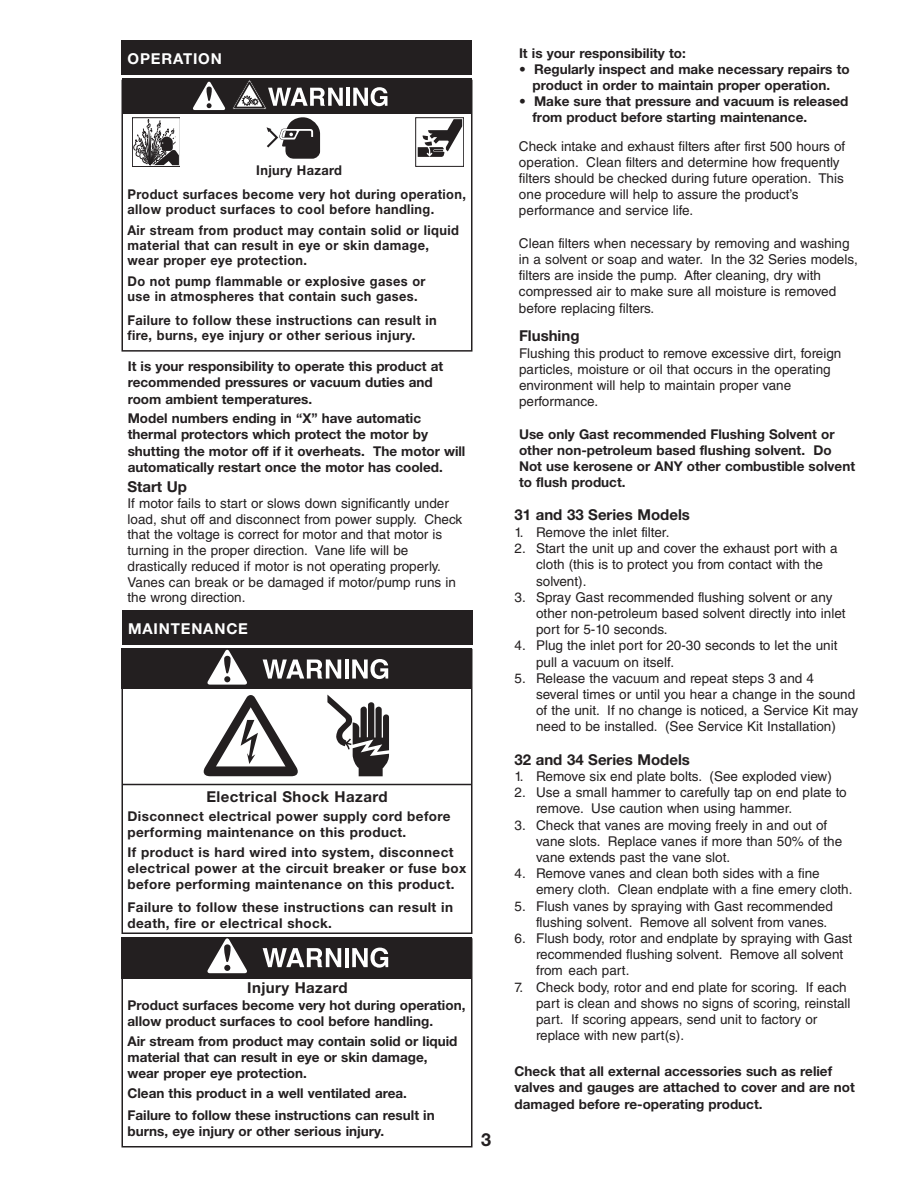
<style>
.page{position:relative;width:918px;height:1188px;background:#fff}
.page>*{position:absolute;margin:0;border:0;box-sizing:border-box;transform-origin:0 0}
.t1{font:700 18px "Helvetica Neue";color:#231f20}
.t2{font:700 15px "Helvetica Neue";color:#231f20}
.t3{font:700 15px "Helvetica Neue";letter-spacing:.03em;color:#231f20}
.t4{font:700 15px "Helvetica Neue";letter-spacing:.055em;color:#fff}
.t5{font:13.5px/16.2px "Helvetica LT Std";color:#231f20}
.t6{font:700 13.5px/16.2px "Helvetica Neue";color:#231f20}
.t7{font:700 13.5px/15px "Helvetica Neue";letter-spacing:.03em;color:#231f20;scale:.95 1}
.t8{font:700 13.5px/16.2px "Helvetica Neue";letter-spacing:.03em;color:#231f20}
</style>
<div class="page">
<svg style="left:121px;top:79px;width:352px;height:1069px"></svg>
<div style="left:122px;top:40px;width:350px;height:35px;background:#231f20"></div>
<div style="left:122px;top:610px;width:351px;height:35px;background:#231f20"></div>
<div style="left:122px;top:937px;width:350px;height:42px;background:#231f20"></div>
<svg style="left:263px;top:948px;width:78px;height:19px"></svg>
<hr style="left:345px;top:948px;width:4px;height:19px;background:#fff">
<svg style="left:352px;top:948px;width:36px;height:20px"></svg>
<svg style="left:207px;top:938px;width:40px;height:35px"></svg>
<svg style="left:204px;top:695px;width:94px;height:81px"></svg>
<svg style="left:327px;top:695px;width:62px;height:81px"></svg>
<div style="left:122px;top:649px;width:350px;height:285px;border:2px solid #231f20"></div>
<div style="left:122px;top:648px;width:349px;height:40px;background:#231f20"></div>
<svg style="left:263px;top:660px;width:78px;height:19px"></svg>
<hr style="left:345px;top:660px;width:4px;height:19px;background:#fff">
<svg style="left:352px;top:659px;width:36px;height:20px"></svg>
<svg style="left:207px;top:649px;width:40px;height:36px"></svg>
<hr style="left:122px;top:784px;width:349px;height:1px;background:#231f20">
<svg style="left:134px;top:119px;width:44px;height:46px"></svg>
<div style="left:132px;top:117px;width:48px;height:50px;border:1px solid #231f20"></div>
<svg style="left:418px;top:119px;width:43px;height:38px"></svg>
<div style="left:415px;top:117px;width:48px;height:50px;border:1px solid #231f20"></div>
<svg style="left:267px;top:117px;width:53px;height:42px"></svg>
<div style="left:122px;top:78px;width:350px;height:36px;background:#231f20"></div>
<svg style="left:193px;top:81px;width:33px;height:29px"></svg>
<hr style="left:346px;top:88px;width:4px;height:18px;background:#fff">
<svg style="left:353px;top:87px;width:34px;height:19px"></svg>
<svg style="left:232px;top:80px;width:111px;height:29px"></svg>
<p class="t4" style="left:128px;top:54px;width:96px">OPERATION</p>
<p class="t7" style="left:128px;top:159px;width:358px;line-height:24px;text-align:center">Injury Hazard<br>Product surfaces become very hot during operation,</p>
<p class="t7" style="left:128px;top:200px;width:350px;line-height:21px">allow product surfaces to cool before handling.<br>Air stream from product may contain solid or liquid</p>
<p class="t7" style="left:128px;top:239px;width:319px">material that can result in eye or skin damage, wear proper eye protection.</p>
<p class="t7" style="left:128px;top:275px;width:315px">Do not pump flammable or explosive gases or use in atmospheres that contain such gases.</p>
<p class="t7" style="left:128px;top:314px;width:327px">Failure to follow these instructions can result in fire, burns, eye injury or other serious injury.</p>
<p class="t6" style="left:128px;top:359px;width:317px">It is your responsibility to operate this product at recommended pressures or vacuum duties and room ambient temperatures.</p>
<p class="t6" style="left:128px;top:411px;width:339px">Model numbers ending in “X” have automatic thermal protectors which protect the motor by shutting the motor off if it overheats. The motor will automatically restart once the motor has cooled.</p>
<p class="t6" style="left:519px;top:46px;width:168px">It is your responsibility to:</p>
<p class="t6" style="left:519px;top:62px;width:332px;text-align:center">• Regularly inspect and make necessary repairs to product in order to maintain proper operation.</p>
<p class="t6" style="left:532px;top:95px;width:317px;text-indent:-14px">• Make sure that pressure and vacuum is released from product before starting maintenance.</p>
<p class="t5" style="left:519px;top:139px;width:328px">Check intake and exhaust filters after first 500 hours of operation. Clean filters and determine how frequently filters should be checked during future operation. This one procedure will help to assure the product’s performance and service life.</p>
<p class="t5" style="left:519px;top:236px;width:340px">Clean filters when necessary by removing and washing in a solvent or soap and water. In the 32 Series models, filters are inside the pump. After cleaning, dry with compressed air to make sure all moisture is removed before replacing filters.</p>
<p class="t2" style="left:519px;top:330px;width:62px">Flushing</p>
<p class="t5" style="left:519px;top:346px;width:324px">Flushing this product to remove excessive dirt, foreign particles, moisture or oil that occurs in the operating environment will help to maintain proper vane performance.</p>
<p class="t6" style="left:519px;top:427px;width:338px">Use only Gast recommended Flushing Solvent or other non-petroleum based flushing solvent. Do<br>Not use kerosene or ANY other combustible solvent</p>
<p class="t2" style="left:128px;top:481px;width:61px">Start Up</p>
<p class="t6" style="left:519px;top:476px;width:108px">to flush product.</p>
<p class="t5" style="left:128px;top:497px;width:336px;line-height:15.8px">If motor fails to start or slows down significantly under load, shut off and disconnect from power supply. Check that the voltage is correct for motor and that motor is turning in the proper direction. Vane life will be drastically reduced if motor is not operating properly.<br>Vanes can break or be damaged if motor/pump runs in the wrong direction.</p>
<p class="t2" style="left:514px;top:509px;width:177px">31 and 33 Series Models</p>
<p class="t5" style="left:514px;top:525px;width:157px">1. Remove the inlet filter.</p>
<p class="t5" style="left:536px;top:542px;width:303px;text-indent:-22px">2. Start the unit up and cover the exhaust port with a cloth (this is to protect you from contact with the solvent).</p>
<p class="t5" style="left:536px;top:590px;width:311px;text-indent:-22px">3. Spray Gast recommended flushing solvent or any other non-petroleum based solvent directly into inlet port for 5-10 seconds.</p>
<p class="t5" style="left:536px;top:639px;width:303px;text-indent:-22px">4. Plug the inlet port for 20-30 seconds to let the unit pull a vacuum on itself.</p>
<p class="t5" style="left:536px;top:671px;width:324px;text-indent:-22px">5. Release the vacuum and repeat steps 3 and 4 several times or until you hear a change in the sound of the unit. If no change is noticed, a Service Kit may need to be installed. (See Service Kit Installation)</p>
<p class="t2" style="left:514px;top:754px;width:177px">32 and 34 Series Models</p>
<p class="t5" style="left:514px;top:769px;width:319px">1. Remove six end plate bolts. (See exploded view)</p>
<p class="t5" style="left:536px;top:786px;width:312px;text-indent:-22px">2. Use a small hammer to carefully tap on end plate to remove. Use caution when using hammer.</p>
<p class="t5" style="left:536px;top:818px;width:308px;text-indent:-22px">3. Check that vanes are moving freely in and out of vane slots. Replace vanes if more than 50% of the vane extends past the vane slot.</p>
<p class="t5" style="left:536px;top:867px;width:318px;text-indent:-22px">4. Remove vanes and clean both sides with a fine emery cloth. Clean endplate with a fine emery cloth.</p>
<p class="t5" style="left:536px;top:899px;width:298px;text-indent:-22px">5. Flush vanes by spraying with Gast recommended flushing solvent. Remove all solvent from vanes.</p>
<p class="t5" style="left:536px;top:931px;width:318px;text-indent:-22px">6. Flush body, rotor and endplate by spraying with Gast recommended flushing solvent. Remove all solvent from each part.</p>
<p class="t5" style="left:536px;top:980px;width:316px;text-indent:-22px">7. Check body, rotor and end plate for scoring. If each part is clean and shows no signs of scoring, reinstall part. If scoring appears, send unit to factory or replace with new part(s).</p>
<p class="t4" style="left:128px;top:623px;width:121px">MAINTENANCE</p>
<p class="t3" style="left:206px;top:791px;width:183px">Electrical Shock Hazard</p>
<p class="t8" style="left:128px;top:809px;width:325px">Disconnect electrical power supply cord before performing maintenance on this product.</p>
<p class="t8" style="left:128px;top:845px;width:340px">If product is hard wired into system, disconnect electrical power at the circuit breaker or fuse box before performing maintenance on this product.</p>
<p class="t8" style="left:128px;top:900px;width:327px">Failure to follow these instructions can result in death, fire or electrical shock.</p>
<p class="t3" style="left:247px;top:982px;width:102px">Injury Hazard</p>
<p class="t6" style="left:128px;top:998px;width:339px">Product surfaces become very hot during operation, allow product surfaces to cool before handling.</p>
<p class="t6" style="left:128px;top:1034px;width:332px">Air stream from product may contain solid or liquid material that can result in eye or skin damage, wear proper eye protection.</p>
<p class="t6" style="left:128px;top:1083px;width:309px;line-height:22.6px">Clean this product in a well ventilated area.<br>Failure to follow these instructions can result in</p>
<p class="t6" style="left:128px;top:1125px;width:258px">burns, eye injury or other serious injury.</p>
<p class="t6" style="left:514px;top:1064px;width:342px">Check that all external accessories such as relief valves and gauges are attached to cover and are not damaged before re-operating product.</p>
<h1 class="t1" style="left:481px;top:1133px;width:12px">3</h1>
</div>
